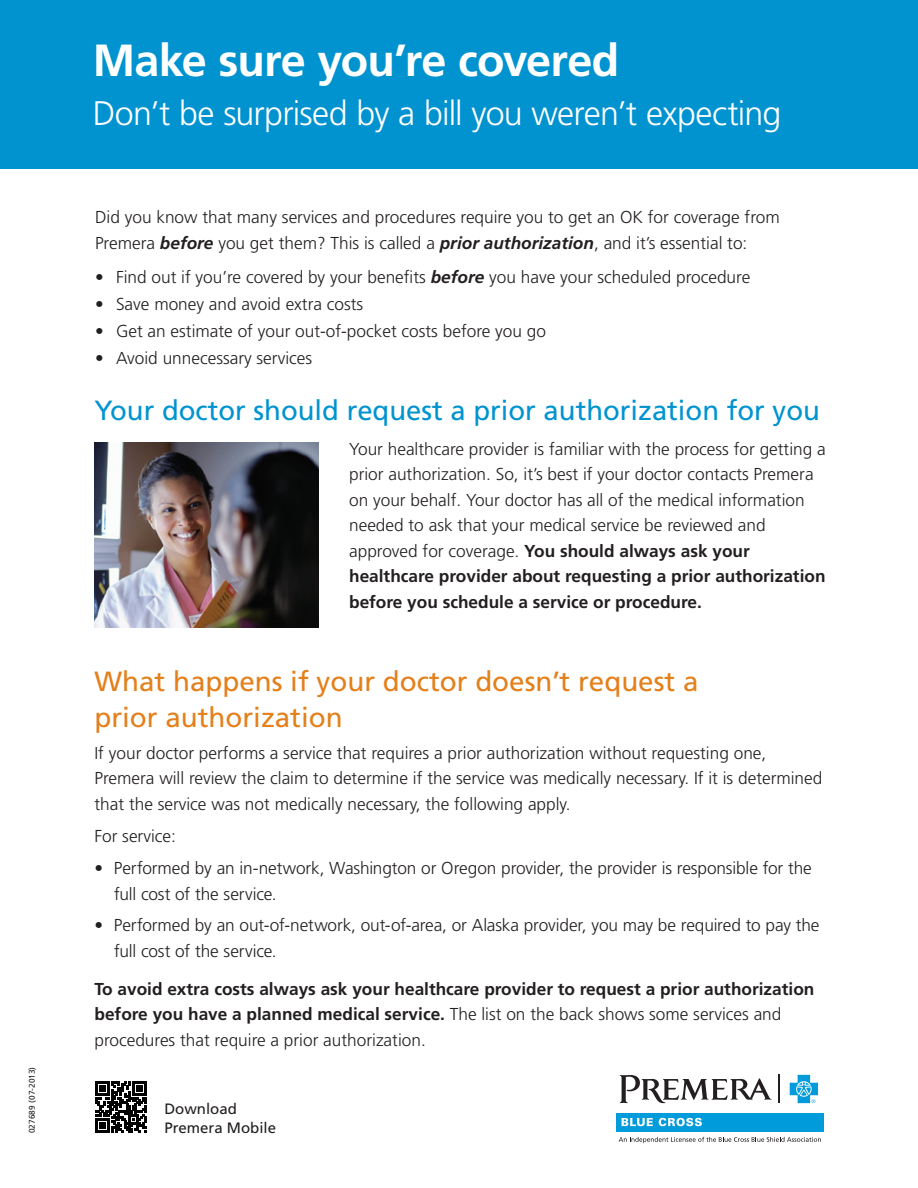
<style>
.page{position:relative;width:918px;height:1188px;background:#fff}
.page>*{position:absolute;margin:0;border:0;box-sizing:border-box;transform-origin:0 0}
.heading{font:700 45px "Frutiger LT Std";letter-spacing:-.02em;color:#fff}
.heading-2{font:300 34.05px "Frutiger LT Std";letter-spacing:-.025em;color:#fff}
.bullet{font:27.75px/36px "Frutiger LT Std";color:#e4801b}
.bullet-2{font:27.75px "Frutiger LT Std";color:#0093d0}
.subhead{font:300 17.25px/25.5px "Frutiger LT Std";color:#231f20}
.text{font:300 17.25px/25.5px "Frutiger LT Std";color:#231f20}
.subhead-2{font:700 17.25px/25.5px "Frutiger LT Std";color:#231f20}
.bullet-3{font:15px "Frutiger LT Std";color:#231f20}
.intro{font:8.25px "Frutiger LT Std";letter-spacing:.01em;color:#231f20}
.s1{font-weight:700;font-style:italic}
.s2{font-weight:700}
.s3{font-weight:300}
</style>
<div class="page">
<div style="left:0;top:0;width:918px;height:168px;background:#0093d0"></div>
<img style="left:94px;top:442px;width:225px;height:186px">
<svg style="left:778px;top:1075px;width:1px;height:28px"></svg>
<div style="left:616px;top:1113px;width:208px;height:18px;background:#009bda"></div>
<svg style="left:622px;top:1118px;width:31px;height:8px"></svg>
<svg style="left:659px;top:1118px;width:43px;height:8px"></svg>
<svg style="left:620px;top:1075px;width:152px;height:28px"></svg>
<svg style="left:790px;top:1075px;width:28px;height:28px"></svg>
<svg style="left:619px;top:1137px;width:202px;height:6px"></svg>
<svg style="left:95px;top:1081px;width:52px;height:52px"></svg>
<p class="intro" style="left:27px;top:1133px;width:68px;rotate:-90deg">027689 (07-2013)</p>
<p class="heading" style="left:93px;top:34px;width:528px">Make sure you’re covered</p>
<p class="heading-2" style="left:93px;top:94px;width:690px">Don’t be surprised by a bill you weren’t expecting</p>
<p class="text" style="left:95px;top:205px;width:686px">Did you know that many services and procedures require you to get an OK for coverage from<br>Premera <span class="s1">before</span> you get them? This is called a <span class="s1">prior authorization</span>, and it’s essential to:</p>
<p class="text" style="left:95px;top:265px;width:657px">• Find out if you’re covered by your benefits <span class="s1">before</span> you have your scheduled procedure</p>
<p class="text" style="left:95px;top:292px;width:270px">• Save money and avoid extra costs</p>
<p class="text" style="left:95px;top:319px;width:453px">• Get an estimate of your out-of-pocket costs before you go</p>
<p class="text" style="left:95px;top:345px;width:219px">• Avoid unnecessary services</p>
<p class="bullet-2" style="left:94px;top:394px;width:727px">Your doctor should request a prior authorization for you</p>
<p class="subhead" style="left:349px;top:436px;width:478px">Your healthcare provider is familiar with the process for getting a prior authorization. So, it’s best if your doctor contacts Premera on your behalf. Your doctor has all of the medical information needed to ask that your medical service be reviewed and approved for coverage. <span class="s2">You should always ask your healthcare provider about requesting a prior authorization before you schedule a service or procedure.</span></p>
<p class="bullet" style="left:94px;top:664px;width:605px">What happens if your doctor doesn’t request a prior authorization</p>
<p class="subhead" style="left:94px;top:740px;width:729px">If your doctor performs a service that requires a prior authorization without requesting one,<br>Premera will review the claim to determine if the service was medically necessary. If it is determined that the service was not medically necessary, the following apply.</p>
<p class="subhead" style="left:94px;top:824px;width:83px">For service:</p>
<p class="subhead" style="left:114px;top:856px;width:699px;text-indent:-20px">• Performed by an in-network, Washington or Oregon provider, the provider is responsible for the full cost of the service.</p>
<p class="subhead" style="left:114px;top:913px;width:707px;text-indent:-20px">• Performed by an out-of-network, out-of-area, or Alaska provider, you may be required to pay the full cost of the service.</p>
<p class="subhead-2" style="left:94px;top:976px;width:721px">To avoid extra costs always ask your healthcare provider to request a prior authorization before you have a planned medical service. <span class="s3">The list on the back shows some services and procedures that require a prior authorization.</span></p>
<p class="bullet-3" style="left:164px;top:1099px;width:74px">Download</p>
<p class="bullet-3" style="left:164px;top:1119px;width:113px">Premera Mobile</p>
</div>
